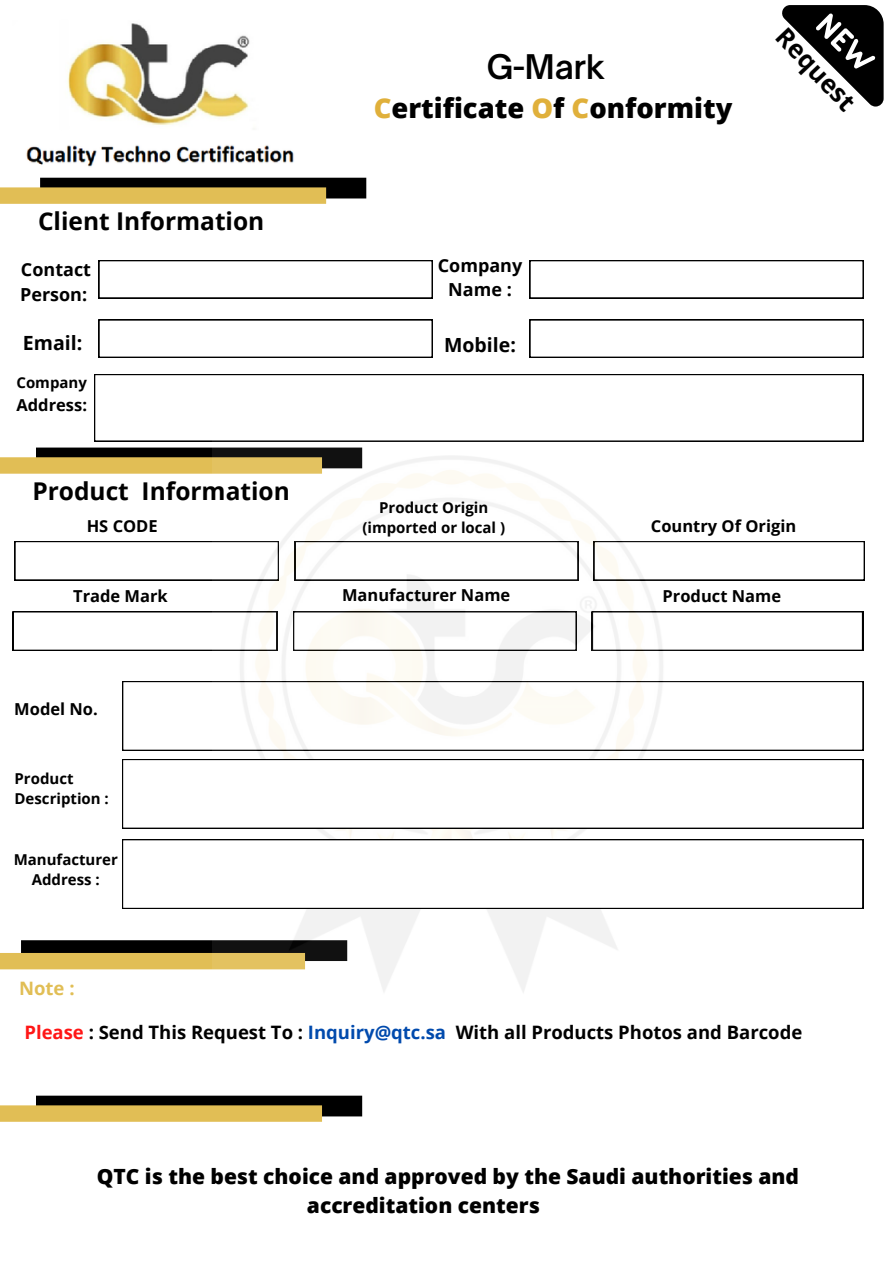
<style>
.page{position:relative;width:893px;height:1264px;background:#fff}
.page>*{position:absolute;margin:0;border:0;box-sizing:border-box;transform-origin:0 0}
.t1{font:600 32.55px "Open Sauce One";color:#000}
.t2{font:800 27.3px "Open Sans";color:#000}
.t3{font:700 25.2px "Open Sans";color:#000}
.t4{font:700 24.45px "Open Sans";color:#000}
.t5{font:800 21px/29.2px "Open Sans";color:#000}
.t6{font:700 19.5px "Open Sans";color:#000}
.t7{font:700 18.45px "Open Sans";color:#000}
.t8{font:700 18.45px "Open Sans";color:#e1be55}
.t9{font:700 18px/24.8px "Open Sans";color:#000}
.t10{font:700 16.5px "Open Sans";color:#000}
.t11{font:700 15px/20.2px "Open Sans";color:#000;text-align:center}
.s1{color:#e0b03b}
.s2{color:#ff1616}
.s3{color:#004aad}
</style>
<div class="page">
<img style="left:26px;top:23px;width:268px;height:144px">
<div style="left:40px;top:177px;width:326px;height:22px;background:#000"></div>
<div style="left:0;top:188px;width:326px;height:16px;background:#e1be55"></div>
<svg style="left:99px;top:319px;width:333px;height:39px"></svg>
<svg style="left:94px;top:374px;width:769px;height:67px"></svg>
<div style="left:36px;top:447px;width:326px;height:21px;background:#000"></div>
<div style="left:0;top:457px;width:322px;height:16px;background:#e1be55"></div>
<svg style="left:15px;top:541px;width:198px;height:39px"></svg>
<svg style="left:679px;top:541px;width:185px;height:39px"></svg>
<svg style="left:13px;top:611px;width:200px;height:39px"></svg>
<svg style="left:679px;top:611px;width:183px;height:39px"></svg>
<svg style="left:122px;top:681px;width:741px;height:69px"></svg>
<div style="left:21px;top:940px;width:326px;height:21px;background:#000"></div>
<div style="left:0;top:953px;width:305px;height:16px;background:#e1be55"></div>
<img style="left:213px;top:419px;width:466px;height:573px">
<div style="left:36px;top:1095px;width:326px;height:21px;background:#000"></div>
<div style="left:0;top:1105px;width:322px;height:16px;background:#e1be55"></div>
<svg style="left:99px;top:260px;width:333px;height:38px"></svg>
<svg style="left:529px;top:260px;width:334px;height:38px"></svg>
<svg style="left:529px;top:319px;width:334px;height:39px"></svg>
<svg style="left:122px;top:759px;width:741px;height:69px"></svg>
<svg style="left:122px;top:839px;width:741px;height:69px"></svg>
<svg style="left:782px;top:5px;width:101px;height:102px"></svg>
<h3 class="t4" style="left:38px;top:204px;width:228px">Client Information</h3>
<h1 class="t1" style="left:486px;top:46px;width:120px">G-Mark</h1>
<h2 class="t2" style="left:373px;top:89px;width:360px"><span class="s1">C</span>ertificate <span class="s1">O</span>f <span class="s1">C</span>onformity</h2>
<p class="t9" style="left:20px;top:257px;width:72px">Contact<br>Person:</p>
<p class="t9" style="left:438px;top:252px;width:86px;text-align:center">Company<br>Name :</p>
<h3 class="t6" style="left:23px;top:329px;width:61px">Email:</h3>
<h3 class="t6" style="left:444px;top:331px;width:73px">Mobile:</h3>
<p class="t11" style="left:16px;top:372px;width:72px">Company</p>
<p class="t10" style="left:16px;top:393px;width:72px">Address:</p>
<h3 class="t3" style="left:793px;top:19px;width:104px;rotate:47deg">Request</h3>
<h3 class="t4" style="left:32px;top:473px;width:259px">Product Information</h3>
<p class="t10" style="left:87px;top:514px;width:72px">HS CODE</p>
<p class="t10" style="left:73px;top:584px;width:96px">Trade Mark</p>
<p class="t10" style="left:14px;top:697px;width:85px">Model No.</p>
<p class="t11" style="left:15px;top:767px;width:96px;text-align:left">Product<br>Description :</p>
<p class="t11" style="left:14px;top:848px;width:106px">Manufacturer<br>Address :</p>
<p class="t11" style="left:362px;top:497px;width:144px">Product Origin (imported or local )</p>
<p class="t10" style="left:651px;top:514px;width:147px">Country Of Origin</p>
<p class="t10" style="left:342px;top:583px;width:170px">Manufacturer Name</p>
<p class="t10" style="left:662px;top:584px;width:120px">Product Name</p>
<p class="t8" style="left:19px;top:975px;width:57px">Note :</p>
<p class="t7" style="left:24px;top:1019px;width:779px"><span class="s2">Please</span> : Send This Request To : <span class="s3">Inquiry@qtc.sa</span> With all Products Photos and Barcode</p>
<h3 class="t5" style="left:307px;top:1160px;width:493px;text-indent:-210px">QTC is the best choice and approved by the Saudi authorities and accreditation centers</h3>
</div>
